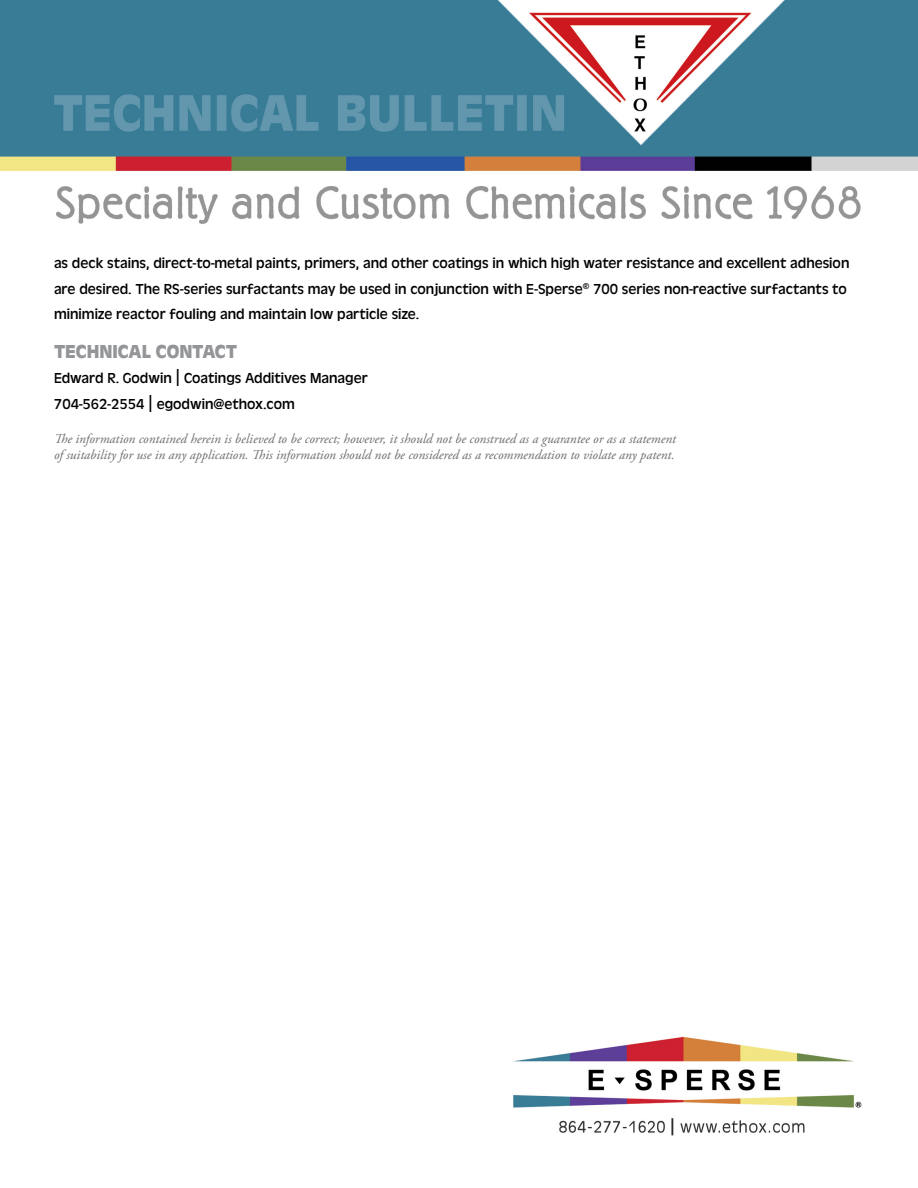
<style>
.page{position:relative;width:918px;height:1188px;background:#fff}
.page>*{position:absolute;margin:0;border:0;box-sizing:border-box;transform-origin:0 0}
.t1{font:700 19.5px "Antique Oli";color:#939598}
.t2{font:15px/25.5px "Antique Oli";color:#000}
.t3{font:italic 13.5px/16.2px "Adobe Garamond Pro";color:#6d6e71}
.s1{font-weight:300;font-size:25.5px}
</style>
<div class="page">
<img style="left:0;top:0;width:918px;height:1136px">
<p class="t2" style="left:54px;top:251px;width:797px">as deck stains, direct-to-metal paints, primers, and other coatings in which high water resistance and excellent adhesion are desired. The RS-series surfactants may be used in conjunction with E-Sperse<sup>®</sup> 700 series non-reactive surfactants to minimize reactor fouling and maintain low particle size.</p>
<h1 class="t1" style="left:54px;top:340px;width:185px">TECHNICAL CONTACT</h1>
<p class="t2" style="left:54px;top:366px;width:315px">Edward R. Godwin <span class="s1">I</span> Coatings Additives Manager<br>704-562-2554 <span class="s1">I</span> egodwin@ethox.com</p>
<p class="t3" style="left:54px;top:431px;width:623px">The information contained herein is believed to be correct; however, it should not be construed as a guarantee or as a statement of suitability for use in any application. This information should not be considered as a recommendation to violate any patent.</p>
</div>
